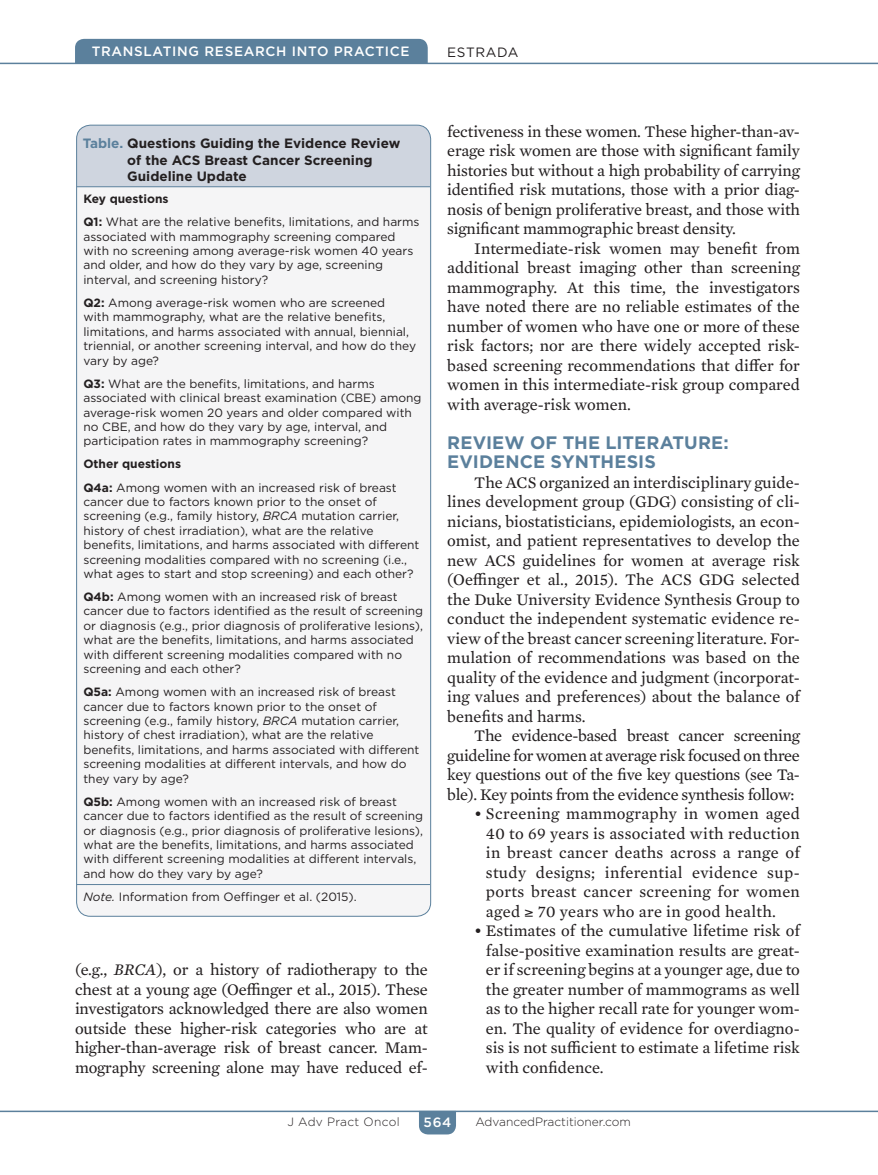
<style>
.page{position:relative;width:878px;height:1175px;background:#fff}
.page>*{position:absolute;margin:0;border:0;box-sizing:border-box;transform-origin:0 0}
.Subhead_1{font:700 18px/19.5px "Gotham";letter-spacing:.005em;color:#5b809c}
.Body_txt{font:16.5px/19.5px "Mercury Text G2";color:#231f20;text-align:justify}
.Table-Title{font:700 13.5px/16.2px "Gotham";color:#231f20}
.t1{font:500 13.5px "Gotham";letter-spacing:.05em;color:#fff}
.t2{font:13.5px "Gotham";letter-spacing:.05em;color:#231f20}
.Table-Text{font:12px/14.4px "Gotham";color:#231f20}
.Table-Text-2{font:700 12px "Gotham";color:#231f20}
.t3{font:300 12px "Gotham";color:#231f20}
.t4{font:300 12px "Gotham";letter-spacing:.025em;color:#231f20}
.s1{color:#5b809c}
.s2{font-weight:700}
.s3{font-style:italic}
</style>
<div class="page">
<hr style="left:0;top:1110px;width:878px;height:2px;background:#5b809c">
<svg style="left:419px;top:1110px;width:37px;height:24px"></svg>
<hr style="left:0;top:63px;width:878px;height:1px;background:#5b809c">
<div style="left:75px;top:39px;width:353px;height:24px;background:#5b809c"></div>
<svg style="left:77px;top:125px;width:353px;height:791px"></svg>
<div style="left:78px;top:187px;width:351px;height:697px;background:#f5f5f6"></div>
<hr style="left:77px;top:884px;width:353px;height:1px;background:#5b809c">
<hr style="left:77px;top:186px;width:353px;height:1px;background:#5b809c">
<p class="t1" style="left:92px;top:43px;width:319px">TRANSLATING RESEARCH INTO PRACTICE</p>
<p class="t2" style="left:447px;top:43px;width:73px">ESTRADA</p>
<p class="Table-Title" style="left:127px;top:135px;width:274px;text-indent:-45px"><span class="s1">Table.</span> Questions Guiding the Evidence Review of the ACS Breast Cancer Screening<br>Guideline Update</p>
<p class="Table-Text-2" style="left:83px;top:191px;width:87px">Key questions</p>
<p class="Table-Text" style="left:83px;top:214px;width:337px"><span class="s2">Q1:</span> What are the relative benefits, limitations, and harms associated with mammography screening compared with no screening among average-risk women 40 years and older, and how do they vary by age, screening interval, and screening history?</p>
<p class="Table-Text" style="left:83px;top:295px;width:334px"><span class="s2">Q2:</span> Among average-risk women who are screened<br>with mammography, what are the relative benefits, limitations, and harms associated with annual, biennial, triennial, or another screening interval, and how do they vary by age?</p>
<p class="Table-Text" style="left:83px;top:376px;width:339px"><span class="s2">Q3:</span> What are the benefits, limitations, and harms associated with clinical breast examination (CBE) among average-risk women 20 years and older compared with no CBE, and how do they vary by age, interval, and participation rates in mammography screening?</p>
<p class="Table-Text-2" style="left:83px;top:456px;width:99px">Other questions</p>
<p class="Table-Text" style="left:83px;top:480px;width:337px"><span class="s2">Q4a:</span> Among women with an increased risk of breast cancer due to factors known prior to the onset of screening (e.g., family history, <span class="s3">BRCA</span> mutation carrier, history of chest irradiation), what are the relative benefits, limitations, and harms associated with different screening modalities compared with no screening (i.e., what ages to start and stop screening) and each other?</p>
<p class="Table-Text" style="left:83px;top:589px;width:341px"><span class="s2">Q4b:</span> Among women with an increased risk of breast cancer due to factors identified as the result of screening or diagnosis (e.g., prior diagnosis of proliferative lesions), what are the benefits, limitations, and harms associated with different screening modalities compared with no screening and each other?</p>
<p class="Table-Text" style="left:83px;top:684px;width:337px"><span class="s2">Q5a:</span> Among women with an increased risk of breast cancer due to factors known prior to the onset of screening (e.g., family history, <span class="s3">BRCA</span> mutation carrier, history of chest irradiation), what are the relative benefits, limitations, and harms associated with different screening modalities at different intervals, and how do they vary by age?</p>
<p class="Table-Text" style="left:83px;top:794px;width:341px"><span class="s2">Q5b:</span> Among women with an increased risk of breast cancer due to factors identified as the result of screening or diagnosis (e.g., prior diagnosis of proliferative lesions), what are the benefits, limitations, and harms associated with different screening modalities at different intervals, and how do they vary by age?</p>
<p class="Table-Text" style="left:83px;top:889px;width:275px"><span class="s3">Note.</span> Information from Oeffinger et al. (2015).</p>
<p class="Body_txt" style="left:75px;top:959px;width:354px">(e.g., <span class="s3">BRCA</span>), or a history of radiotherapy to the chest at a young age (Oeffinger et al., 2015). These investigators acknowledged there are also women outside these higher-risk categories who are at higher-than-average risk of breast cancer. Mam&shy;mography screening alone may have reduced ef-</p>
<p class="Body_txt" style="left:447px;top:120px;width:354px">fectiveness in these women. These higher-than-av&shy;erage risk women are those with significant family histories but without a high probability of carrying identified risk mutations, those with a prior diag&shy;nosis of benign proliferative breast, and those with significant mammographic breast density.</p>
<p class="Body_txt" style="left:447px;top:237px;width:354px;text-indent:27px">Intermediate-risk women may benefit from additional breast imaging other than screening mammography. At this time, the investigators have noted there are no reliable estimates of the number of women who have one or more of these risk factors; nor are there widely accepted risk&shy;based screening recommendations that differ for women in this intermediate-risk group compared with average-risk women.</p>
<p class="Subhead_1" style="left:447px;top:432px;width:283px">REVIEW OF THE LITERATURE:<br>EVIDENCE SYNTHESIS</p>
<p class="Body_txt" style="left:447px;top:471px;width:354px;text-indent:27px">The ACS organized an interdisciplinary guide&shy;lines development group (GDG) consisting of cli&shy;nicians, biostatisticians, epidemiologists, an econ&shy;omist, and patient representatives to develop the new ACS guidelines for women at average risk (Oeffinger et al., 2015). The ACS GDG selected the Duke University Evidence Synthesis Group to conduct the independent systematic evidence re&shy;view of the breast cancer screening literature. For&shy;mulation of recommendations was based on the quality of the evidence and judgment (incorporat&shy;ing values and preferences) about the balance of benefits and harms.</p>
<p class="Body_txt" style="left:447px;top:725px;width:354px;text-indent:27px">The evidence-based breast cancer screening guideline for women at average risk focused on three key questions out of the five key questions (see Ta&shy;ble). Key points from the evidence synthesis follow:</p>
<p class="Body_txt" style="left:486px;top:803px;width:315px;text-indent:-12px">• Screening mammography in women aged 40 to 69 years is associated with reduction in breast cancer deaths across a range of study designs; inferential evidence sup&shy;ports breast cancer screening for women aged ≥ 70 years who are in good health.</p>
<p class="Body_txt" style="left:486px;top:920px;width:315px;text-indent:-12px">• Estimates of the cumulative lifetime risk of false-positive examination results are great&shy;er if screening begins at a younger age, due to the greater number of mammograms as well as to the higher recall rate for younger wom&shy;en. The quality of evidence for overdiagno&shy;sis is not sufficient to estimate a lifetime risk with confidence.</p>
<p class="t4" style="left:287px;top:1114px;width:114px">J Adv Pract Oncol</p>
<p class="t1" style="left:423px;top:1113px;width:29px">564</p>
<p class="t3" style="left:475px;top:1114px;width:157px">AdvancedPractitioner.com</p>
</div>
